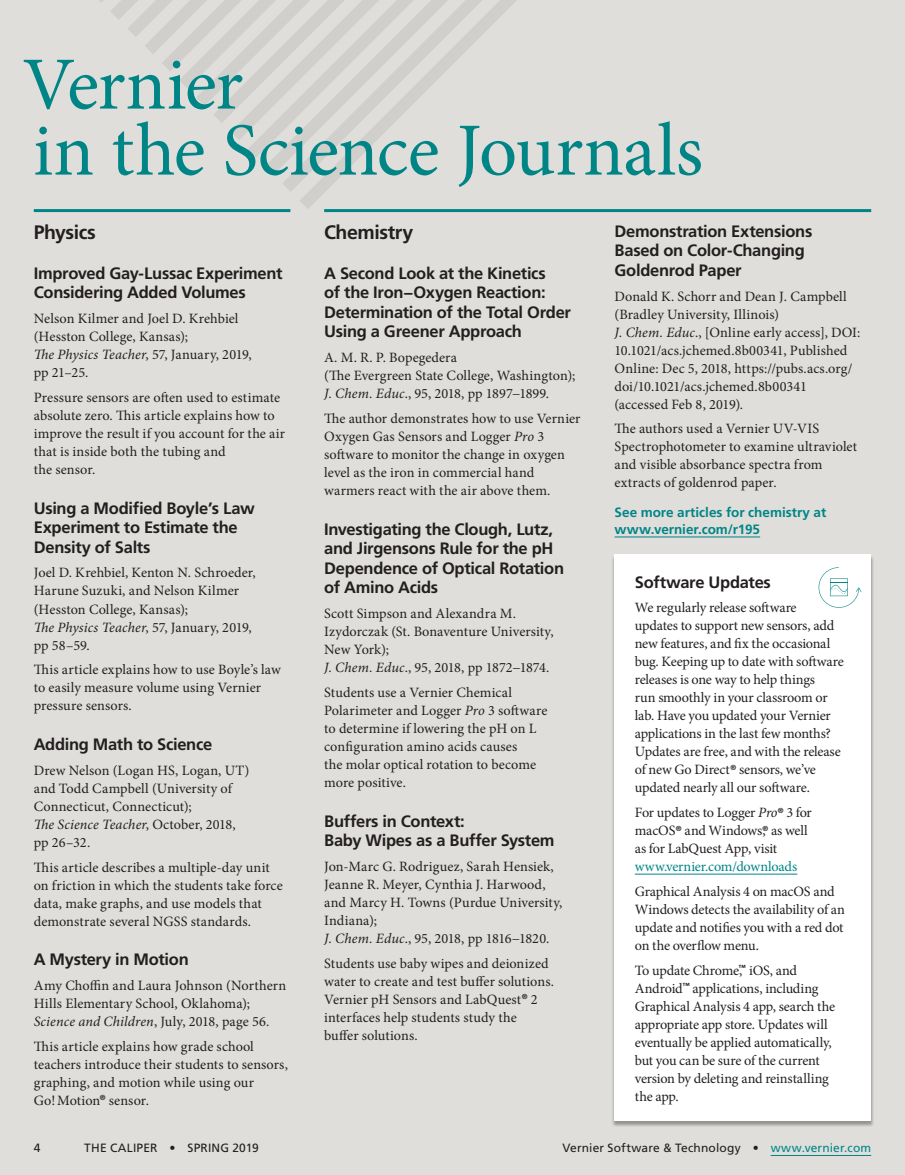
<style>
.page{position:relative;width:905px;height:1175px;background:#fff}
.page>*{position:absolute;margin:0;border:0;box-sizing:border-box;transform-origin:0 0}
.BODY_COPY__serif{font:75px/66px "Minion Pro";letter-spacing:-.01em;color:#008587}
.Caliper_Head_A__Rule{font:700 19.5px "Frutiger LT Std";letter-spacing:-.025em;color:#231f20}
.Head_B__list{font:700 16.5px/19.5px "Frutiger LT Std";letter-spacing:-.02em;color:#231f20}
.Head_B__L{font:700 16.5px/19.5px "Frutiger LT Std";letter-spacing:-.02em;color:#231f20}
.BODY_COPY__serif-2{font:14.25px/18px "Minion Pro";color:#231f20}
.BODY_COPY__serif-3{font:14.25px/18px "Minion Pro";letter-spacing:-.02em;color:#231f20}
.Head_C__L{font:700 13.5px/16.5px "Frutiger LT Std";color:#008587}
.t1{font:12px "Frutiger LT Std";letter-spacing:.015em;color:#231f20}
.s1{font-style:italic}
.s2{color:#008587}
</style>
<div class="page">
<div style="left:0;top:0;width:904px;height:1174px;background:#dfdeda"></div>
<svg style="left:287px;top:205px;width:585px;height:8px"></svg>
<svg style="left:269px;top:170px;width:77px;height:17px"></svg>
<svg style="left:252px;top:153px;width:111px;height:17px"></svg>
<svg style="left:235px;top:136px;width:145px;height:17px"></svg>
<svg style="left:218px;top:119px;width:179px;height:17px"></svg>
<svg style="left:200px;top:101px;width:215px;height:18px"></svg>
<svg style="left:183px;top:84px;width:249px;height:17px"></svg>
<svg style="left:166px;top:67px;width:283px;height:17px"></svg>
<svg style="left:99px;top:0;width:417px;height:67px"></svg>
<hr style="left:34px;top:209px;width:256px;height:3px;background:#008587">
<hr style="left:324px;top:209px;width:547px;height:3px;background:#008587">
<hr style="left:614px;top:536px;width:146px;height:1px;background:#008587">
<div style="left:611px;top:555px;width:263px;height:571px;background:#231f20;opacity:.4"></div>
<div style="left:614px;top:555px;width:257px;height:565px;background:#fff"></div>
<hr style="left:634px;top:873px;width:163px;height:1px;background:#008587">
<svg style="left:818px;top:567px;width:43px;height:41px"></svg>
<hr style="left:770px;top:1155px;width:101px;height:1px;background:#008587">
<p class="BODY_COPY__serif" style="left:22px;top:52px;width:682px">Vernier<br>in the Science Journals</p>
<p class="Caliper_Head_A__Rule" style="left:34px;top:221px;width:63px">Physics</p>
<p class="Head_B__L" style="left:34px;top:263px;width:250px">Improved Gay-Lussac Experiment<br>Considering Added Volumes</p>
<p class="BODY_COPY__serif-2" style="left:34px;top:310px;width:219px">Nelson Kilmer and Joel D. Krehbiel (Hesston College, Kansas);<br><span class="s1">The Physics Teacher</span>, 57, January, 2019, pp 21–25.</p>
<p class="BODY_COPY__serif-2" style="left:34px;top:388px;width:253px">Pressure sensors are often used to estimate absolute zero. This article explains how to improve the result if you account for the air that is inside both the tubing and<br>the sensor.</p>
<p class="Head_B__list" style="left:34px;top:498px;width:222px">Using a Modified Boyle’s Law<br>Experiment to Estimate the<br>Density of Salts</p>
<p class="BODY_COPY__serif-2" style="left:34px;top:564px;width:223px">Joel D. Krehbiel, Kenton N. Schroeder,<br>Harune Suzuki, and Nelson Kilmer (Hesston College, Kansas);<br><span class="s1">The Physics Teacher</span>, 57, January, 2019, pp 58–59.</p>
<p class="BODY_COPY__serif-2" style="left:34px;top:661px;width:248px">This article explains how to use Boyle’s law to easily measure volume using Vernier pressure sensors.</p>
<p class="Head_B__list" style="left:34px;top:734px;width:180px">Adding Math to Science</p>
<p class="BODY_COPY__serif-2" style="left:34px;top:761px;width:217px">Drew Nelson (Logan HS, Logan, UT) and Todd Campbell (University of<br>Connecticut, Connecticut);<br><span class="s1">The Science Teacher</span>, October, 2018, pp 26–32.</p>
<p class="BODY_COPY__serif-2" style="left:34px;top:858px;width:250px">This article describes a multiple-day unit on friction in which the students take force data, make graphs, and use models that demonstrate several NGSS standards.</p>
<p class="Head_B__list" style="left:34px;top:950px;width:156px">A Mystery in Motion</p>
<p class="BODY_COPY__serif-2" style="left:34px;top:976px;width:254px">Amy Choffin and Laura Johnson (Northern<br>Hills Elementary School, Oklahoma);<br><span class="s1">Science and Children</span>, July, 2018, page 56.</p>
<p class="BODY_COPY__serif-2" style="left:34px;top:1037px;width:256px">This article explains how grade school teachers introduce their students to sensors, graphing, and motion while using our Go!Motion<sup>®</sup> sensor.</p>
<p class="Caliper_Head_A__Rule" style="left:324px;top:221px;width:91px">Chemistry</p>
<p class="Head_B__L" style="left:324px;top:263px;width:248px">A Second Look at the Kinetics<br>of the Iron−Oxygen Reaction:<br>Determination of the Total Order<br>Using a Greener Approach</p>
<p class="BODY_COPY__serif-2" style="left:324px;top:349px;width:253px">A. M. R. P. Bopegedera<br>(The Evergreen State College, Washington);<br><span class="s1">J. Chem. Educ</span>., 95, 2018, pp 1897−1899.</p>
<p class="BODY_COPY__serif-2" style="left:324px;top:409px;width:258px">The author demonstrates how to use Vernier Oxygen Gas Sensors and Logger <span class="s1">Pro</span> 3 software to monitor the change in oxygen level as the iron in commercial hand warmers react with the air above them.</p>
<p class="Head_B__list" style="left:324px;top:519px;width:241px">Investigating the Clough, Lutz, and Jirgensons Rule for the pH<br>Dependence of Optical Rotation of Amino Acids</p>
<p class="BODY_COPY__serif-2" style="left:324px;top:604px;width:231px">Scott Simpson and Alexandra M.<br>Izydorczak (St. Bonaventure University,<br>New York);<br><span class="s1">J. Chem. Educ</span>., 95, 2018, pp 1872−1874.</p>
<p class="BODY_COPY__serif-2" style="left:324px;top:683px;width:225px">Students use a Vernier Chemical<br>Polarimeter and Logger <span class="s1">Pro</span> 3 software to determine if lowering the pH on L configuration amino acids causes<br>the molar optical rotation to become more positive.</p>
<p class="Head_B__list" style="left:324px;top:811px;width:232px">Buffers in Context:<br>Baby Wipes as a Buffer System</p>
<p class="BODY_COPY__serif-2" style="left:324px;top:857px;width:240px">Jon-Marc G. Rodriguez, Sarah Hensiek,<br>Jeanne R. Meyer, Cynthia J. Harwood, and Marcy H. Towns (Purdue University,<br>Indiana);<br><span class="s1">J. Chem. Educ</span>., 95, 2018, pp 1816−1820.</p>
<p class="BODY_COPY__serif-2" style="left:324px;top:954px;width:231px">Students use baby wipes and deionized water to create and test buffer solutions.<br>Vernier pH Sensors and LabQuest<sup>®</sup> 2 interfaces help students study the buffer solutions.</p>
<p class="Head_B__list" style="left:614px;top:221px;width:199px">Demonstration Extensions<br>Based on Color-Changing<br>Goldenrod Paper</p>
<p class="BODY_COPY__serif-2" style="left:614px;top:287px;width:247px">Donald K. Schorr and Dean J. Campbell (Bradley University, Illinois)<br><span class="s1">J. Chem. Educ</span>., [Online early access], DOI:<br>10.1021/acs.jchemed.8b00341, Published Online: Dec 5, 2018, https://pubs.acs.org/ doi/10.1021/acs.jchemed.8b00341 (accessed Feb 8, 2019).</p>
<p class="BODY_COPY__serif-2" style="left:614px;top:420px;width:244px">The authors used a Vernier UV-VIS Spectrophotometer to examine ultraviolet and visible absorbance spectra from extracts of goldenrod paper.</p>
<p class="Head_C__L" style="left:614px;top:504px;width:213px">See more articles for chemistry at www.vernier.com/r195</p>
<p class="Head_B__L" style="left:634px;top:572px;width:138px">Software Updates</p>
<p class="BODY_COPY__serif-2" style="left:634px;top:599px;width:210px">We regularly release software<br>updates to support new sensors, add new features, and fix the occasional bug. Keeping up to date with software releases is one way to help things<br>run smoothly in your classroom or lab. Have you updated your Vernier applications in the last few months?<br>Updates are free, and with the release of new Go Direct<sup>®</sup> sensors, we’ve updated nearly all our software.</p>
<p class="BODY_COPY__serif-2" style="left:634px;top:803px;width:178px">For updates to Logger <span class="s1">Pro</span><sup>®</sup> 3 for macOS<sup>®</sup> and Windows,<sup>®</sup> as well as for LabQuest App, visit <span class="s2">www.vernier.com/downloads</span></p>
<p class="BODY_COPY__serif-2" style="left:634px;top:882px;width:212px">Graphical Analysis 4 on macOS and<br>Windows detects the availability of an update and notifies you with a red dot on the overflow menu.</p>
<p class="BODY_COPY__serif-3" style="left:634px;top:961px;width:202px">To update Chrome,<sup>™</sup> iOS, and<br>Android<sup>™</sup> applications, including<br>Graphical Analysis 4 app, search the appropriate app store. Updates will eventually be applied automatically, but you can be sure of the current version by deleting and reinstalling the app.</p>
<p class="t1" style="left:34px;top:1141px;width:8px">4</p>
<p class="t1" style="left:84px;top:1141px;width:176px">THE CALIPER • SPRING 2019</p>
<p class="t1" style="left:562px;top:1141px;width:310px">Vernier Software &amp; Technology • <span class="s2">www.vernier.com</span></p>
</div>
